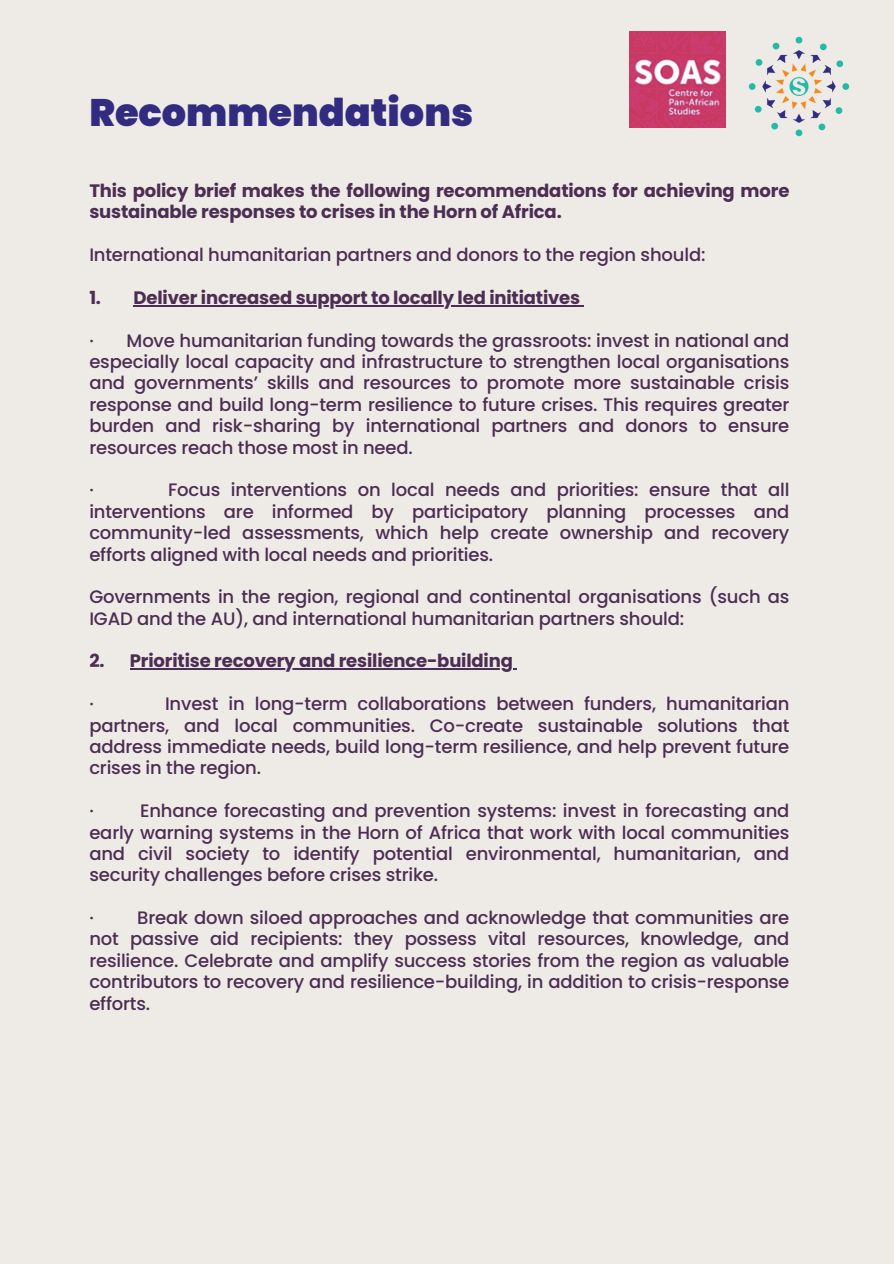
<style>
.page{position:relative;width:894px;height:1264px;background:#fff}
.page>*{position:absolute;margin:0;border:0;box-sizing:border-box;transform-origin:0 0}
.t1{font:900 38.25px "Poppins";color:#312c80}
.t2{font:500 18px/21.3px "Poppins";letter-spacing:-.01em;color:#4c2d53;text-align:justify}
.t3{font:700 18px/21.3px "Poppins";letter-spacing:-.01em;color:#4c2d53}
</style>
<div class="page">
<div style="left:0;top:0;width:893px;height:1263px;background:#eeebe6"></div>
<img style="left:748px;top:36px;width:102px;height:101px">
<hr style="left:134px;top:305px;width:446px;height:1px;background:#4c2d53">
<hr style="left:130px;top:668px;width:382px;height:1px;background:#4c2d53">
<img style="left:629px;top:31px;width:96px;height:96px">
<p class="t1" style="left:89px;top:86px;width:385px">Recommendations</p>
<h1 class="t3" style="left:89px;top:180px;width:701px">This policy brief makes the following recommendations for achieving more sustainable responses to crises in the Horn of Africa.</h1>
<p class="t2" style="left:89px;top:244px;width:617px">International humanitarian partners and donors to the region should:</p>
<p class="t3" style="left:89px;top:287px;width:13px">1.</p>
<p class="t3" style="left:134px;top:287px;width:448px">Deliver increased support to locally led initiatives</p>
<p class="t2" style="left:89px;top:330px;width:6px">·</p>
<p class="t2" style="left:89px;top:330px;width:701px;text-indent:37px">Move humanitarian funding towards the grassroots: invest in national and especially local capacity and infrastructure to strengthen local organisations and governments’ skills and resources to promote more sustainable crisis response and build long-term resilience to future crises. This requires greater burden and risk-sharing by international partners and donors to ensure resources reach those most in need.</p>
<p class="t2" style="left:89px;top:479px;width:6px">·</p>
<p class="t2" style="left:89px;top:479px;width:701px;text-indent:79px">Focus interventions on local needs and priorities: ensure that all interventions are informed by participatory planning processes and community-led assessments, which help create ownership and recovery efforts aligned with local needs and priorities.</p>
<p class="t2" style="left:89px;top:586px;width:701px">Governments in the region, regional and continental organisations (such as<br>IGAD and the AU), and international humanitarian partners should:</p>
<p class="t3" style="left:89px;top:650px;width:17px">2.</p>
<p class="t3" style="left:130px;top:650px;width:384px">Prioritise recovery and resilience-building</p>
<p class="t2" style="left:89px;top:693px;width:6px">·</p>
<p class="t2" style="left:89px;top:693px;width:701px;text-indent:76px">Invest in long-term collaborations between funders, humanitarian partners, and local communities. Co-create sustainable solutions that address immediate needs, build long-term resilience, and help prevent future crises in the region.</p>
<p class="t2" style="left:89px;top:800px;width:6px">·</p>
<p class="t2" style="left:89px;top:800px;width:701px;text-indent:51px">Enhance forecasting and prevention systems: invest in forecasting and early warning systems in the Horn of Africa that work with local communities and civil society to identify potential environmental, humanitarian, and security challenges before crises strike.</p>
<p class="t2" style="left:89px;top:907px;width:6px">·</p>
<p class="t2" style="left:89px;top:907px;width:701px;text-indent:48px">Break down siloed approaches and acknowledge that communities are not passive aid recipients: they possess vital resources, knowledge, and resilience. Celebrate and amplify success stories from the region as valuable contributors to recovery and resilience-building, in addition to crisis-response efforts.</p>
</div>
